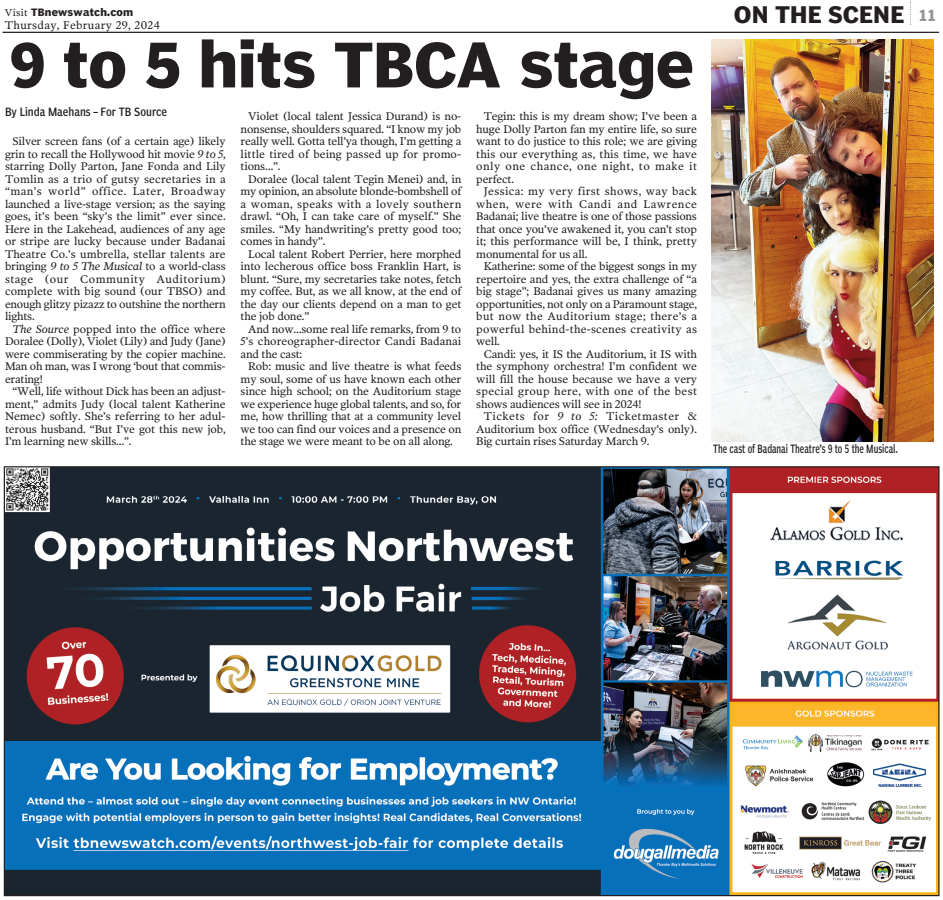
<style>
.page{position:relative;width:943px;height:900px;background:#fff}
.page>*{position:absolute;margin:0;border:0;box-sizing:border-box;transform-origin:0 0}
.t1{font:700 60px "Poynter Agate";color:#231f20}
.t2{font:700 22.5px "Poynter Agate";letter-spacing:.01em;color:#231f20}
.t3{font:700 15px "Poynter Agate";color:#939598}
.t4{font:11.25px/12.5px "Poynter Oldstyle Text";letter-spacing:-.015em;color:#231f20;text-align:justify}
.t5{font:11.25px "Poynter Agate Comp One";color:#231f20;scale:.8 1}
.t6{font:11.25px "Poynter Agate Comp One";color:#231f20}
.t7{font:11.25px "Poynter Oldstyle Text";letter-spacing:.03em;color:#231f20}
.t8{font:700 10px "Poynter Agate";letter-spacing:.03em;color:#231f20}
.s1{font-family:"Poynter Oldstyle Text";font-weight:400}
.s2{font-style:italic}
</style>
<div class="page">
<svg style="left:910px;top:0;width:1px;height:25px"></svg>
<hr style="left:3px;top:32px;width:936px;height:1px;background:#231f20">
<img style="left:6px;top:468px;width:931px;height:426px">
<img style="left:712px;top:39px;width:222px;height:403px">
<p class="t8" style="left:5px;top:7px;width:130px"><span class="s1">Visit</span> TBnewswatch.com</p>
<p class="t7" style="left:5px;top:18px;width:157px">Thursday, February 29, 2024</p>
<p class="t1" style="left:10px;top:32px;width:684px">9 to 5 hits TBCA stage</p>
<p class="t6" style="left:5px;top:106px;width:164px">By Linda Maehans – For TB Source</p>
<p class="t4" style="left:5px;top:135px;width:222px;text-indent:7px">Silver screen fans (of a certain age) likely grin to recall the Hollywood hit movie <span class="s2">9 to 5</span>, starring Dolly Parton, Jane Fonda and Lily Tomlin as a trio of gutsy secretaries in a “man’s world” office. Later, Broadway launched a live-stage version; as the saying goes, it’s been “sky’s the limit” ever since.<br>Here in the Lakehead, audiences of any age or stripe are lucky because under Badanai Theatre Co.’s umbrella, stellar talents are bringing <span class="s2">9 to 5 The Musical</span> to a world-class stage (our Community Auditorium) complete with big sound (our TBSO) and enough glitzy pizazz to outshine the northern lights.</p>
<p class="t4" style="left:5px;top:322px;width:222px;text-indent:7px"><span class="s2">The Source</span> popped into the office where Doralee (Dolly), Violet (Lily) and Judy (Jane) were commiserating by the copier machine.<br>Man oh man, was I wrong ‘bout that commis&shy;erating!</p>
<p class="t4" style="left:5px;top:385px;width:222px;text-indent:7px">“Well, life without Dick has been an adjust&shy;ment,” admits Judy (local talent Katherine Nemec) softly. She’s referring to her adul&shy;terous husband. “But I’ve got this new job, I’m learning new skills…”.</p>
<p class="t4" style="left:241px;top:110px;width:222px;text-indent:7px">Violet (local talent Jessica Durand) is no&shy;nonsense, shoulders squared. “I know my job really well. Gotta tell’ya though, I’m getting a little tired of being passed up for promo&shy;tions…”.</p>
<p class="t4" style="left:241px;top:172px;width:222px;text-indent:7px">Doralee (local talent Tegin Menei) and, in my opinion, an absolute blonde-bombshell of a woman, speaks with a lovely southern drawl. “Oh, I can take care of myself.” She smiles. “My handwriting’s pretty good too; comes in handy”.</p>
<p class="t4" style="left:241px;top:247px;width:222px;text-indent:7px">Local talent Robert Perrier, here morphed into lecherous office boss Franklin Hart, is blunt. “Sure, my secretaries take notes, fetch my coffee. But, as we all know, at the end of the day our clients depend on a man to get the job done.”</p>
<p class="t4" style="left:241px;top:322px;width:222px;text-indent:7px">And now…some real life remarks, from 9 to 5’s choreographer-director Candi Badanai and the cast:</p>
<p class="t4" style="left:241px;top:360px;width:222px;text-indent:7px">Rob: music and live theatre is what feeds my soul, some of us have known each other since high school; on the Auditorium stage we experience huge global talents, and so, for me, how thrilling that at a community level we too can find our voices and a presence on the stage we were meant to be on all along.</p>
<p class="t4" style="left:476px;top:110px;width:222px;text-indent:7px">Tegin: this is my dream show; I’ve been a huge Dolly Parton fan my entire life, so sure want to do justice to this role; we are giving this our everything as, this time, we have only one chance, one night, to make it perfect.</p>
<p class="t4" style="left:476px;top:185px;width:222px;text-indent:7px">Jessica: my very first shows, way back when, were with Candi and Lawrence Badanai; live theatre is one of those passions that once you’ve awakened it, you can’t stop it; this performance will be, I think, pretty monumental for us all.</p>
<p class="t4" style="left:476px;top:260px;width:222px;text-indent:7px">Katherine: some of the biggest songs in my repertoire and yes, the extra challenge of “a big stage”; Badanai gives us many amazing opportunities, not only on a Paramount stage, but now the Auditorium stage; there’s a powerful behind-the-scenes creativity as well.</p>
<p class="t4" style="left:476px;top:347px;width:222px;text-indent:7px">Candi: yes, it IS the Auditorium, it IS with the symphony orchestra! I’m confident we will fill the house because we have a very special group here, with one of the best shows audiences will see in 2024!</p>
<p class="t4" style="left:476px;top:410px;width:222px;text-indent:7px">Tickets for <span class="s2">9 to 5:</span> Ticketmaster &amp; Auditorium box office (Wednesday’s only).<br>Big curtain rises Saturday March 9.</p>
<p class="t2" style="left:734px;top:2px;width:172px">ON THE SCENE</p>
<p class="t3" style="left:919px;top:8px;width:19px">11</p>
<p class="t5" style="left:713px;top:443px;width:232px">The cast of Badanai Theatre’s 9 to 5 the Musical.</p>
</div>
